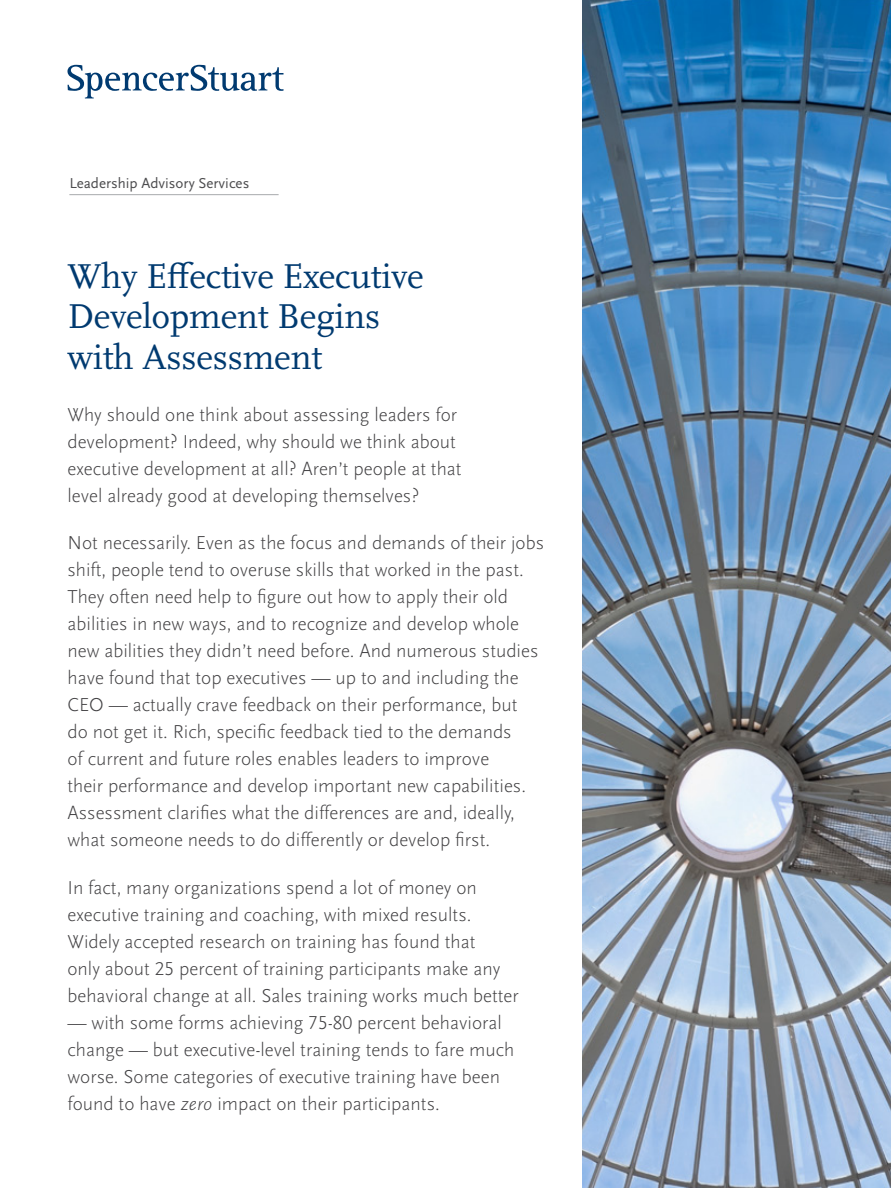
<style>
.page{position:relative;width:891px;height:1188px;background:#fff}
.page>*{position:absolute;margin:0;border:0;box-sizing:border-box;transform-origin:0 0}
.t1{font:36px/40.5px "Scala Pro";letter-spacing:-.005em;color:#003a70}
.t2{font:300 19.5px/27px "Scala Sans Pro";color:#414042}
.t3{font:15px "Scala Sans Pro";color:#4d4d4f}
.s1{font-style:italic}
</style>
<div class="page">
<img style="left:582px;top:0;width:309px;height:1188px">
<svg style="left:67px;top:65px;width:217px;height:33px"></svg>
<hr style="left:69px;top:194px;width:210px;height:1px;background:#a7a9ac">
<p class="t3" style="left:69px;top:174px;width:182px">Leadership Advisory Services</p>
<h1 class="t1" style="left:68px;top:255px;width:358px">Why Effective Executive<br>Development Begins with Assessment</h1>
<p class="t2" style="left:68px;top:401px;width:396px">Why should one think about assessing leaders for development? Indeed, why should we think about executive development at all? Aren’t people at that level already good at developing themselves?</p>
<p class="t2" style="left:68px;top:529px;width:478px">Not necessarily. Even as the focus and demands of their jobs shift, people tend to overuse skills that worked in the past.<br>They often need help to figure out how to apply their old abilities in new ways, and to recognize and develop whole new abilities they didn’t need before. And numerous studies have found that top executives — up to and including the CEO — actually crave feedback on their performance, but<br>do not get it. Rich, specific feedback tied to the demands<br>of current and future roles enables leaders to improve<br>their performance and develop important new capabilities.<br>Assessment clarifies what the differences are and, ideally, what someone needs to do differently or develop first.</p>
<p class="t2" style="left:68px;top:874px;width:453px">In fact, many organizations spend a lot of money on executive training and coaching, with mixed results.<br>Widely accepted research on training has found that<br>only about 25 percent of training participants make any behavioral change at all. Sales training works much better</p>
<p class="t2" style="left:68px;top:1009px;width:448px">— with some forms achieving 75-80 percent behavioral change — but executive-level training tends to fare much worse. Some categories of executive training have been found to have <span class="s1">zero</span> impact on their participants.</p>
</div>
